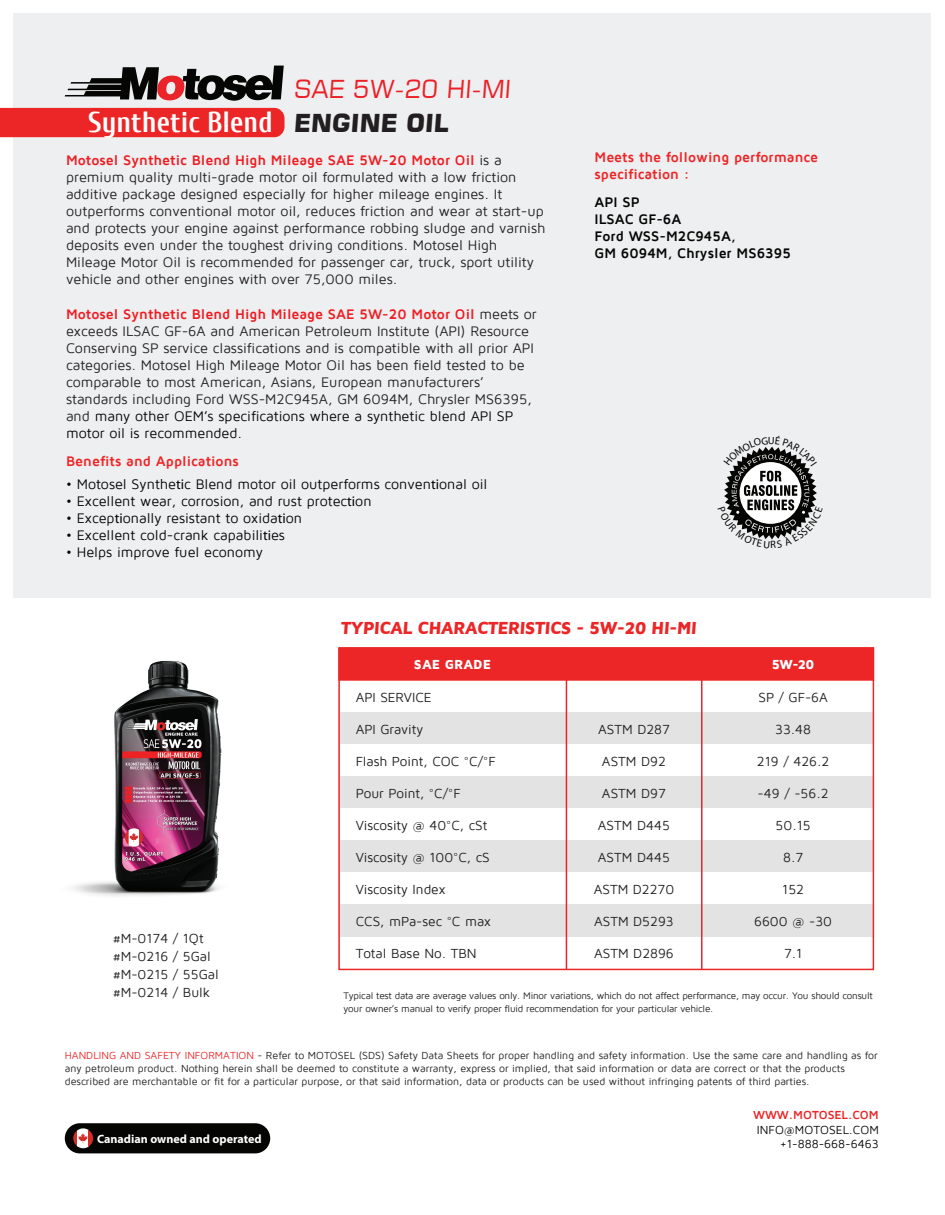
<style>
.page{position:relative;width:945px;height:1215px;background:#fff}
.page>*{position:absolute;margin:0;border:0;box-sizing:border-box;transform-origin:0 0}
.t1{font:700 29.1px "Cuprum";color:#fff}
.t2{font:24.75px "Square 721 BT";color:#ec1f26}
.t3{font:700 24.75px "Square 721 BT";color:#231f20}
.t4{font:900 18px "Maven Pro";color:#ec2526}
.t5{font:14.25px/17.1px "Maven Pro";color:#231f20}
.t6{font:14.25px "Maven Pro";color:#050504}
.t7{font:700 14.25px/17.1px "Maven Pro";color:#ed2426}
.t8{font:700 14.25px/17.1px "Maven Pro";color:#050504}
.t9{font:13.5px/18px "Maven Pro";color:#211e1e}
.t10{font:900 13.5px "Maven Pro";color:#fff}
.t11{font:12px/14.4px "Maven Pro";color:#050504;text-align:right}
.t12{font:700 12px "Myriad Pro";color:#fff}
.t13{font:700 12px "Maven Pro";letter-spacing:-.005em;color:#ec2526}
.t14{font:10.5px/12.6px "Maven Pro";color:#211e1e}
.t15{font:9.75px/12.6px "Maven Pro";letter-spacing:-.02em;color:#211e1e}
.s1{font-weight:700;color:#ee1d23}
.s2{color:#050504}
.s3{font-family:"Myriad Pro"}
.s4{color:#ec2526}
</style>
<div class="page">
<div style="left:14px;top:14px;width:918px;height:584px;background:#edeff0"></div>
<svg style="left:0;top:107px;width:285px;height:31px;background:#ec3132"></svg>
<svg style="left:65px;top:66px;width:219px;height:35px"></svg>
<img style="left:73px;top:660px;width:149px;height:236px">
<div style="left:339px;top:712px;width:534px;height:32px;background:#e2e3e2"></div>
<div style="left:339px;top:776px;width:534px;height:32px;background:#e2e3e2"></div>
<div style="left:339px;top:840px;width:534px;height:33px;background:#e2e3e2"></div>
<div style="left:339px;top:905px;width:534px;height:32px;background:#e2e3e2"></div>
<div style="left:338px;top:647px;width:536px;height:34px;background:#ec2526;border:2px solid #ec2526"></div>
<div style="left:338px;top:647px;width:536px;height:323px;border:2px solid #ec2526"></div>
<hr style="left:566px;top:648px;width:1px;height:321px;background:#ec2526">
<hr style="left:701px;top:648px;width:2px;height:321px;background:#ec2526">
<div style="left:65px;top:1123px;width:205px;height:30px;background:#050504;border-radius:15px"></div>
<svg style="left:73px;top:1130px;width:4px;height:16px"></svg>
<div style="left:77px;top:1128px;width:12px;height:20px;background:#fff"></div>
<svg style="left:89px;top:1130px;width:4px;height:17px"></svg>
<svg style="left:78px;top:1133px;width:10px;height:10px"></svg>
<svg style="left:724px;top:446px;width:93px;height:94px"></svg>
<h1 class="t1" style="left:88px;top:105px;width:186px">Synthetic Blend</h1>
<h2 class="t2" style="left:294px;top:73px;width:221px">SAE 5W-20 HI-MI</h2>
<h2 class="t3" style="left:294px;top:108px;width:159px">ENGINE OIL</h2>
<p class="t5" style="left:66px;top:152px;width:481px"><span class="s1">Motosel Synthetic Blend High Mileage SAE 5W-20 Motor Oil</span> is a premium quality multi-grade motor oil formulated with a low friction additive package designed especially for higher mileage engines. It outperforms conventional motor oil, reduces friction and wear at start-up and protects your engine against performance robbing sludge and varnish deposits even under the toughest driving conditions. Motosel High Mileage Motor Oil is recommended for passenger car, truck, sport utility vehicle and other engines with over 75,000 miles.</p>
<p class="t5" style="left:66px;top:306px;width:472px"><span class="s1">Motosel Synthetic Blend High Mileage SAE 5W-20 Motor Oil</span> meets or exceeds ILSAC GF-6A and American Petroleum Institute (API) Resource Conserving SP service classifications and is compatible with all prior API categories. Motosel High Mileage Motor Oil has been field tested to be comparable to most American, Asians, European manufacturers’ standards including Ford WSS-M2C945A, GM 6094M, Chrysler MS6395, and <span class="s2">many other OEM’s specifications where a synthetic blend API SP motor oil is recommended.</span></p>
<p class="t7" style="left:66px;top:453px;width:174px">Benefits and Applications</p>
<p class="t6" style="left:66px;top:477px;width:423px">• Motosel Synthe<span class="s3">ti</span>c Blend motor oil outperforms conven<span class="s3">ti</span>onal oil</p>
<p class="t6" style="left:66px;top:494px;width:307px">• Excellent wear, corrosion, and rust protec<span class="s3">ti</span>on</p>
<p class="t6" style="left:66px;top:511px;width:238px">• Excep<span class="s3">ti</span>onally resistant to oxida<span class="s3">ti</span>on</p>
<p class="t6" style="left:66px;top:528px;width:221px">• Excellent cold-crank capabili<span class="s3">ti</span>es</p>
<p class="t6" style="left:66px;top:545px;width:199px">• Helps improve fuel economy</p>
<p class="t7" style="left:595px;top:149px;width:225px">Meets the following performance specification :</p>
<p class="t8" style="left:595px;top:194px;width:198px">API SP<br>ILSAC GF-6A<br>Ford WSS-M2C945A,<br>GM 6094M, Chrysler MS6395</p>
<p class="t4" style="left:341px;top:618px;width:359px">TYPICAL CHARACTERISTICS - 5W-20 HI-MI</p>
<p class="t10" style="left:414px;top:657px;width:79px">SAE GRADE</p>
<p class="t9" style="left:356px;top:689px;width:77px">API SERVICE</p>
<p class="t9" style="left:356px;top:721px;width:69px">API Gravity</p>
<p class="t9" style="left:356px;top:752px;width:141px">Flash Point, COC °C/°F</p>
<p class="t9" style="left:356px;top:784px;width:106px">Pour Point, °C/°F</p>
<p class="t9" style="left:356px;top:816px;width:133px">Viscosity @ 40°C, cSt</p>
<p class="t9" style="left:356px;top:848px;width:135px">Viscosity @ 100°C, cS</p>
<p class="t9" style="left:356px;top:880px;width:91px">Viscosity Index</p>
<p class="t9" style="left:356px;top:912px;width:137px">CCS, mPa-sec °C max</p>
<p class="t9" style="left:356px;top:944px;width:123px">Total Base No. TBN</p>
<p class="t10" style="left:772px;top:658px;width:44px">5W-20</p>
<p class="t9" style="left:758px;top:689px;width:71px">SP / GF-6A</p>
<p class="t9" style="left:775px;top:721px;width:37px">33.48</p>
<p class="t9" style="left:757px;top:753px;width:74px">219 / 426.2</p>
<p class="t9" style="left:758px;top:784px;width:73px">-49 / -56.2</p>
<p class="t9" style="left:776px;top:816px;width:37px">50.15</p>
<p class="t9" style="left:783px;top:848px;width:22px">8.7</p>
<p class="t9" style="left:782px;top:880px;width:23px">152</p>
<p class="t9" style="left:754px;top:912px;width:79px">6600 @ -30</p>
<p class="t9" style="left:784px;top:944px;width:20px">7.1</p>
<p class="t9" style="left:598px;top:721px;width:73px">ASTM D287</p>
<p class="t9" style="left:602px;top:752px;width:66px">ASTM D92</p>
<p class="t9" style="left:602px;top:784px;width:65px">ASTM D97</p>
<p class="t9" style="left:598px;top:816px;width:74px">ASTM D445</p>
<p class="t9" style="left:598px;top:848px;width:74px">ASTM D445</p>
<p class="t9" style="left:594px;top:880px;width:82px">ASTM D2270</p>
<p class="t9" style="left:594px;top:912px;width:81px">ASTM D5293</p>
<p class="t9" style="left:594px;top:944px;width:81px">ASTM D2896</p>
<p class="t9" style="left:113px;top:930px;width:108px">#M-0174 / 1Qt #M-0216 / 5Gal #M-0215 / 55Gal #M-0214 / Bulk</p>
<p class="t15" style="left:344px;top:989px;width:531px">Typical test data are average values only. Minor variations, which do not affect performance, may occur. You should consult your owner’s manual to verify proper fluid recommendation for your particular vehicle.</p>
<p class="t14" style="left:65px;top:1050px;width:815px"><span class="s4">HANDLING AND SAFETY INFORMATION</span> - Refer to MOTOSEL (SDS) Safety Data Sheets for proper handling and safety information. Use the same care and handling as for any petroleum product. Nothing herein shall be deemed to constitute a warranty, express or implied, that said information or data are correct or that the products described are merchantable or fit for a particular purpose, or that said information, data or products can be used without infringing patents of third parties.</p>
<p class="t13" style="left:753px;top:1109px;width:127px">WWW.MOTOSEL.COM</p>
<p class="t11" style="left:757px;top:1123px;width:123px">INFO@MOTOSEL.COM +1-888-668-6463</p>
<p class="t12" style="left:97px;top:1131px;width:166px">Canadian owned and operated</p>
</div>
